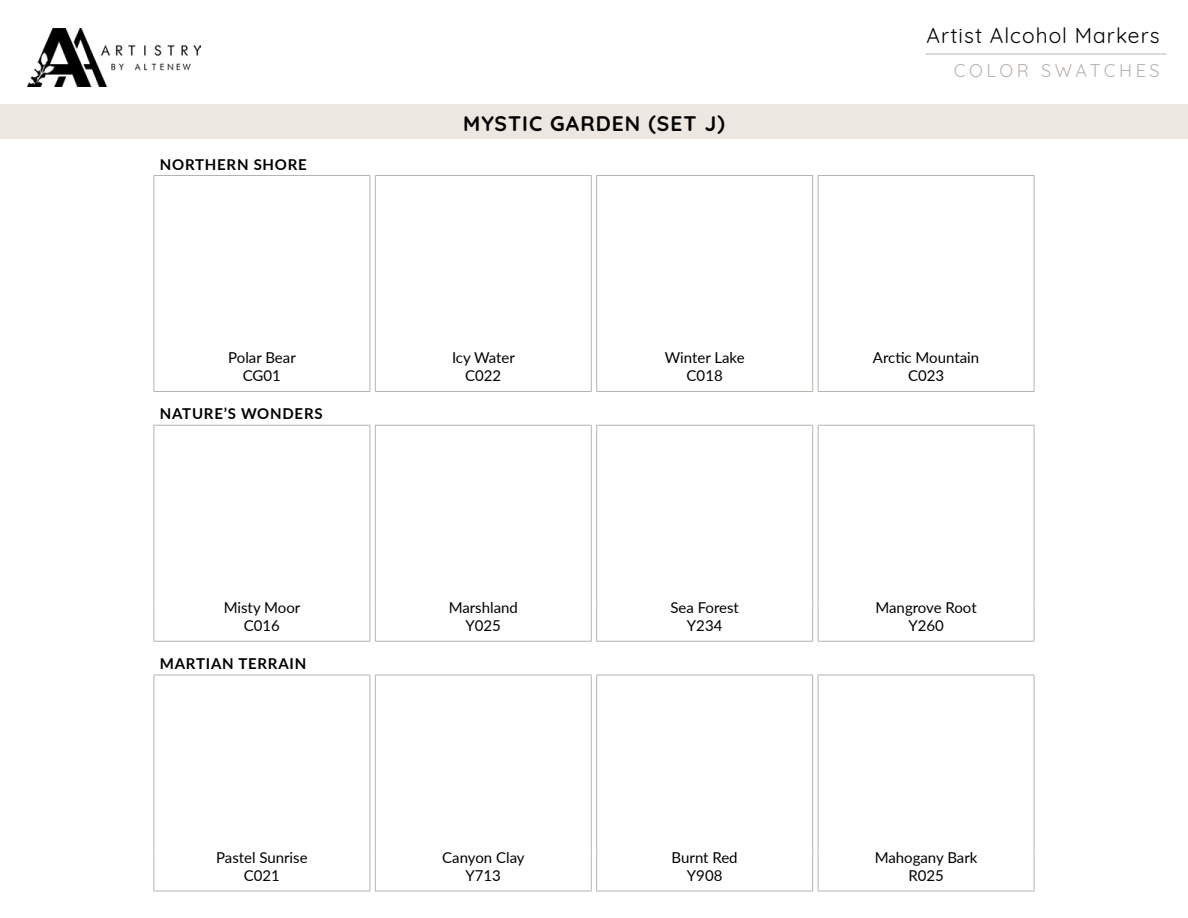
<style>
.page{position:relative;width:1188px;height:918px;background:#fff}
.page>*{position:absolute;margin:0;border:0;box-sizing:border-box;transform-origin:0 0}
.t1{font:21px "Quicksand";letter-spacing:.05em;color:#000}
.t2{font:700 21px "Quicksand";letter-spacing:.05em;color:#000}
.t3{font:18px "Quicksand";letter-spacing:.2em;color:#b9b3ae}
.t4{font:15px/18px "Lato";color:#000;text-align:center}
.t5{font:700 15px "Lato";letter-spacing:.05em;color:#000}
</style>
<div class="page">
<img style="left:27px;top:29px;width:174px;height:57px">
<hr style="left:926px;top:54px;width:240px;height:1px;background:#b9b3ae">
<div style="left:0;top:104px;width:1188px;height:34px;background:#ece7e0"></div>
<hr style="left:154px;top:175px;width:216px;height:1px;background:#b9b3ae">
<hr style="left:154px;top:176px;width:1px;height:175px;background:#b9b3ae">
<hr style="left:370px;top:176px;width:1px;height:175px;background:#b9b3ae">
<hr style="left:154px;top:351px;width:1px;height:40px;background:#b9b3ae">
<hr style="left:370px;top:351px;width:1px;height:40px;background:#b9b3ae">
<hr style="left:154px;top:391px;width:216px;height:1px;background:#b9b3ae">
<hr style="left:154px;top:425px;width:216px;height:1px;background:#b9b3ae">
<hr style="left:154px;top:425px;width:1px;height:176px;background:#b9b3ae">
<hr style="left:370px;top:425px;width:1px;height:176px;background:#b9b3ae">
<hr style="left:154px;top:675px;width:216px;height:1px;background:#b9b3ae">
<hr style="left:154px;top:675px;width:1px;height:175px;background:#b9b3ae">
<hr style="left:370px;top:675px;width:1px;height:175px;background:#b9b3ae">
<hr style="left:375px;top:175px;width:216px;height:1px;background:#b9b3ae">
<hr style="left:375px;top:176px;width:1px;height:175px;background:#b9b3ae">
<hr style="left:591px;top:176px;width:1px;height:175px;background:#b9b3ae">
<hr style="left:375px;top:351px;width:1px;height:40px;background:#b9b3ae">
<hr style="left:591px;top:351px;width:1px;height:40px;background:#b9b3ae">
<hr style="left:375px;top:391px;width:216px;height:1px;background:#b9b3ae">
<hr style="left:375px;top:425px;width:216px;height:1px;background:#b9b3ae">
<hr style="left:375px;top:425px;width:1px;height:176px;background:#b9b3ae">
<hr style="left:591px;top:425px;width:1px;height:176px;background:#b9b3ae">
<hr style="left:375px;top:675px;width:216px;height:1px;background:#b9b3ae">
<hr style="left:375px;top:675px;width:1px;height:175px;background:#b9b3ae">
<hr style="left:591px;top:675px;width:1px;height:175px;background:#b9b3ae">
<hr style="left:597px;top:175px;width:216px;height:1px;background:#b9b3ae">
<hr style="left:596px;top:176px;width:1px;height:175px;background:#b9b3ae">
<hr style="left:812px;top:176px;width:1px;height:175px;background:#b9b3ae">
<hr style="left:596px;top:351px;width:1px;height:40px;background:#b9b3ae">
<hr style="left:812px;top:351px;width:1px;height:40px;background:#b9b3ae">
<hr style="left:597px;top:391px;width:216px;height:1px;background:#b9b3ae">
<hr style="left:597px;top:425px;width:216px;height:1px;background:#b9b3ae">
<hr style="left:596px;top:425px;width:1px;height:176px;background:#b9b3ae">
<hr style="left:812px;top:425px;width:1px;height:176px;background:#b9b3ae">
<hr style="left:597px;top:675px;width:216px;height:1px;background:#b9b3ae">
<hr style="left:596px;top:675px;width:1px;height:175px;background:#b9b3ae">
<hr style="left:812px;top:675px;width:1px;height:175px;background:#b9b3ae">
<hr style="left:818px;top:175px;width:216px;height:1px;background:#b9b3ae">
<hr style="left:818px;top:176px;width:1px;height:175px;background:#b9b3ae">
<hr style="left:1034px;top:176px;width:1px;height:175px;background:#b9b3ae">
<hr style="left:818px;top:351px;width:1px;height:40px;background:#b9b3ae">
<hr style="left:1034px;top:351px;width:1px;height:40px;background:#b9b3ae">
<hr style="left:818px;top:391px;width:216px;height:1px;background:#b9b3ae">
<hr style="left:818px;top:425px;width:216px;height:1px;background:#b9b3ae">
<hr style="left:818px;top:425px;width:1px;height:176px;background:#b9b3ae">
<hr style="left:1034px;top:425px;width:1px;height:176px;background:#b9b3ae">
<hr style="left:818px;top:675px;width:216px;height:1px;background:#b9b3ae">
<hr style="left:818px;top:675px;width:1px;height:175px;background:#b9b3ae">
<hr style="left:1034px;top:675px;width:1px;height:175px;background:#b9b3ae">
<hr style="left:154px;top:850px;width:1px;height:41px;background:#b9b3ae">
<hr style="left:370px;top:850px;width:1px;height:41px;background:#b9b3ae">
<hr style="left:154px;top:891px;width:216px;height:1px;background:#b9b3ae">
<hr style="left:375px;top:850px;width:1px;height:41px;background:#b9b3ae">
<hr style="left:591px;top:850px;width:1px;height:41px;background:#b9b3ae">
<hr style="left:375px;top:891px;width:216px;height:1px;background:#b9b3ae">
<hr style="left:596px;top:850px;width:1px;height:41px;background:#b9b3ae">
<hr style="left:812px;top:850px;width:1px;height:41px;background:#b9b3ae">
<hr style="left:597px;top:891px;width:216px;height:1px;background:#b9b3ae">
<hr style="left:818px;top:850px;width:1px;height:41px;background:#b9b3ae">
<hr style="left:1034px;top:850px;width:1px;height:41px;background:#b9b3ae">
<hr style="left:818px;top:891px;width:216px;height:1px;background:#b9b3ae">
<hr style="left:154px;top:601px;width:1px;height:40px;background:#b9b3ae">
<hr style="left:370px;top:601px;width:1px;height:40px;background:#b9b3ae">
<hr style="left:154px;top:641px;width:216px;height:1px;background:#b9b3ae">
<hr style="left:375px;top:601px;width:1px;height:40px;background:#b9b3ae">
<hr style="left:591px;top:601px;width:1px;height:40px;background:#b9b3ae">
<hr style="left:375px;top:641px;width:216px;height:1px;background:#b9b3ae">
<hr style="left:596px;top:601px;width:1px;height:40px;background:#b9b3ae">
<hr style="left:812px;top:601px;width:1px;height:40px;background:#b9b3ae">
<hr style="left:597px;top:641px;width:216px;height:1px;background:#b9b3ae">
<hr style="left:818px;top:601px;width:1px;height:40px;background:#b9b3ae">
<hr style="left:1034px;top:601px;width:1px;height:40px;background:#b9b3ae">
<hr style="left:818px;top:641px;width:216px;height:1px;background:#b9b3ae">
<p class="t5" style="left:160px;top:153px;width:148px">NORTHERN SHORE</p>
<h1 class="t2" style="left:463px;top:107px;width:263px">MYSTIC GARDEN (SET J)</h1>
<h1 class="t1" style="left:927px;top:19px;width:234px">Artist Alcohol Markers</h1>
<p class="t3" style="left:954px;top:56px;width:207px">COLOR SWATCHES</p>
<p class="t4" style="left:228px;top:348px;width:69px">Polar Bear<br>CG01</p>
<p class="t4" style="left:452px;top:348px;width:64px">Icy Water<br>C022</p>
<p class="t4" style="left:665px;top:348px;width:81px">Winter Lake<br>C018</p>
<p class="t4" style="left:873px;top:348px;width:108px">Arctic Mountain<br>C023</p>
<p class="t5" style="left:160px;top:403px;width:164px">NATURE’S WONDERS</p>
<p class="t4" style="left:224px;top:598px;width:78px">Misty Moor<br>C016</p>
<p class="t4" style="left:449px;top:598px;width:71px">Marshland<br>Y025</p>
<p class="t4" style="left:670px;top:598px;width:70px">Sea Forest<br>Y234</p>
<p class="t4" style="left:875px;top:598px;width:103px">Mangrove Root<br>Y260</p>
<p class="t5" style="left:160px;top:653px;width:148px">MARTIAN TERRAIN</p>
<p class="t4" style="left:216px;top:847px;width:93px">Pastel Sunrise<br>C021</p>
<p class="t4" style="left:442px;top:847px;width:84px">Canyon Clay<br>Y713</p>
<p class="t4" style="left:672px;top:847px;width:68px">Burnt Red<br>Y908</p>
<p class="t4" style="left:875px;top:847px;width:104px">Mahogany Bark<br>R025</p>
</div>
